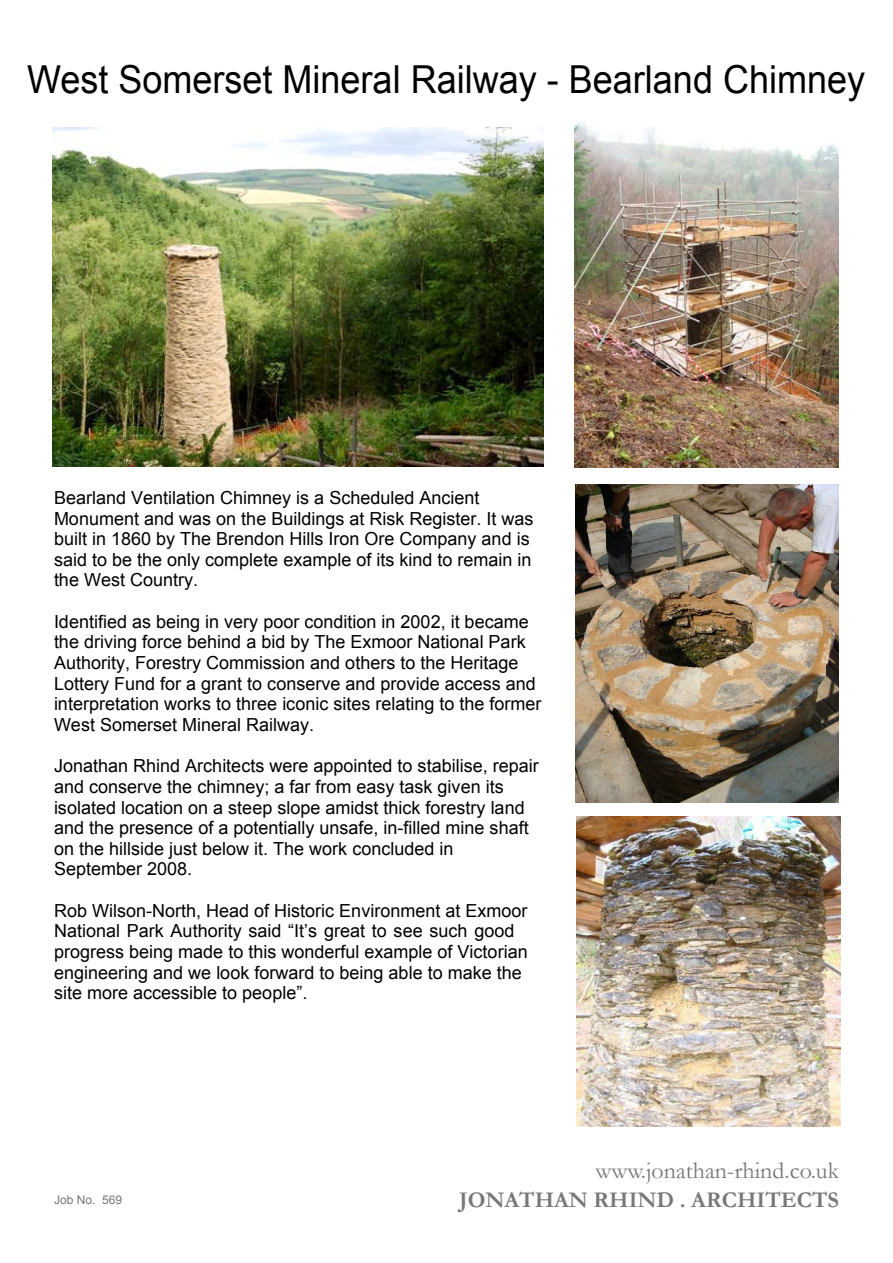
<style>
.page{position:relative;width:893px;height:1263px;background:#fff}
.page>*{position:absolute;margin:0;border:0;box-sizing:border-box;transform-origin:0 0}
.t1{font:38.55px "Arial";color:#000;scale:.93 1}
.t2{font:24px "Garamond";color:#777}
.t3{font:700 22.5px "Garamond";color:#777}
.t4{font:18px/20.7px "Arial";color:#000}
.t5{font:12px "Arial";color:#777}
</style>
<div class="page">
<img style="left:574px;top:122px;width:265px;height:345px">
<img style="left:53px;top:127px;width:490px;height:339px">
<img style="left:575px;top:485px;width:263px;height:317px">
<img style="left:577px;top:816px;width:263px;height:311px">
<h1 class="t1" style="left:27px;top:65px;width:903px">West Somerset Mineral Railway - Bearland Chimney</h1>
<p class="t4" style="left:54px;top:489px;width:481px">Bearland Ventilation Chimney is a Scheduled Ancient Monument and was on the Buildings at Risk Register. It was built in 1860 by The Brendon Hills Iron Ore Company and is said to be the only complete example of its kind to remain in the West Country.</p>
<p class="t4" style="left:54px;top:613px;width:489px">Identified as being in very poor condition in 2002, it became the driving force behind a bid by The Exmoor National Park Authority, Forestry Commission and others to the Heritage Lottery Fund for a grant to conserve and provide access and interpretation works to three iconic sites relating to the former West Somerset Mineral Railway.</p>
<p class="t4" style="left:54px;top:757px;width:486px">Jonathan Rhind Architects were appointed to stabilise, repair and conserve the chimney; a far from easy task given its isolated location on a steep slope amidst thick forestry land and the presence of a potentially unsafe, in-filled mine shaft on the hillside just below it. The work concluded in September 2008.</p>
<p class="t4" style="left:54px;top:902px;width:475px">Rob Wilson-North, Head of Historic Environment at Exmoor National Park Authority said “It’s great to see such good progress being made to this wonderful example of Victorian engineering and we look forward to being able to make the site more accessible to people”.</p>
<h2 class="t2" style="left:596px;top:1162px;width:245px">www.jonathan-rhind.co.uk</h2>
<p class="t5" style="left:54px;top:1195px;width:70px">Job No. 569</p>
<p class="t3" style="left:459px;top:1192px;width:381px">JONATHAN RHIND . ARCHITECTS</p>
</div>
